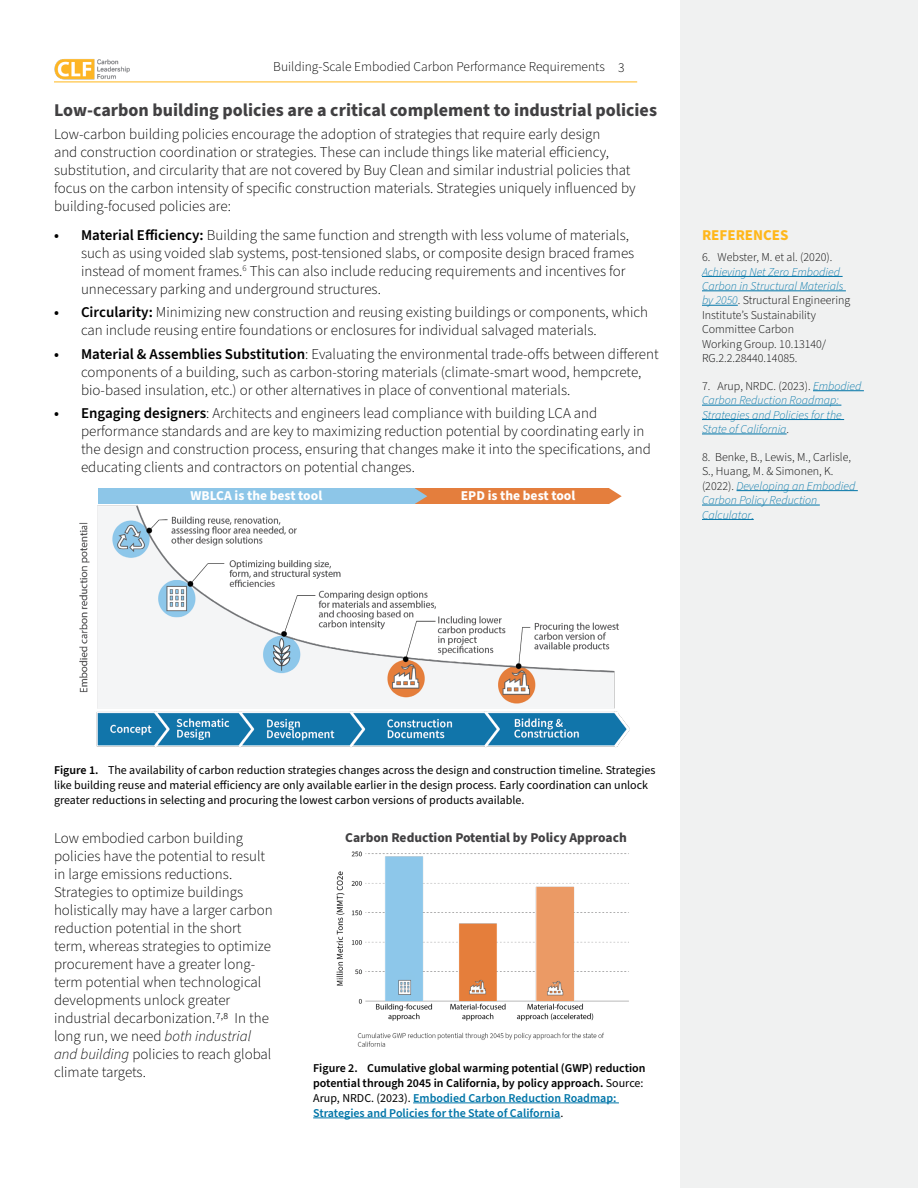
<style>
.page{position:relative;width:918px;height:1188px;background:#fff}
.page>*{position:absolute;margin:0;border:0;box-sizing:border-box;transform-origin:0 0}
.Heading_2{font:700 18px "Source Sans Pro";color:#414042}
.t1{font:300 15px/18px "Source Sans Pro";color:#000}
.Sidebar_Title{font:700 15px "Source Sans Pro";color:#ffb71b}
.t2{font:300 13.5px "Source Sans Pro";color:#000}
.t3{font:700 13.5px "Source Sans Pro";color:#414042}
.t4{font:700 13.5px "Source Sans Pro";color:#fff}
.t5{font:12px/15px "Source Sans Pro";color:#000}
.Sidebar_Definition{font:300 12px/14.4px "Source Sans Pro";color:#000}
.t6{font:600 12px/15px "Source Sans Pro";color:#000}
.Sidebar_Definition-2{font:italic 300 12px/14.4px "Source Sans Pro";color:#0075a8}
.s1{font-weight:600}
.s2{font-style:italic;color:#0075a8}
.s3{font-style:normal;color:#000}
.s4{color:#0075a8}
.s5{font-style:italic}
.s6{font-weight:400}
</style>
<div class="page">
<img style="left:54px;top:59px;width:76px;height:21px">
<hr style="left:54px;top:82px;width:583px;height:1px;background:#ffb71b">
<div style="left:680px;top:0;width:238px;height:1188px;background:#f0f1f1"></div>
<div style="left:403px;top:488px;width:206px;height:16px;background:#e47e3d"></div>
<svg style="left:609px;top:488px;width:8px;height:5px"></svg>
<hr style="left:413px;top:1103px;width:206px;height:1px;background:#0075a8">
<hr style="left:313px;top:1118px;width:247px;height:1px;background:#0075a8">
<div style="left:98px;top:488px;width:317px;height:16px;background:#8dc6e8"></div>
<svg style="left:415px;top:488px;width:7px;height:5px"></svg>
<hr style="left:702px;top:276px;width:141px;height:1px;background:#0075a8">
<hr style="left:702px;top:291px;width:144px;height:1px;background:#0075a8">
<hr style="left:702px;top:305px;width:36px;height:1px;background:#0075a8">
<hr style="left:813px;top:390px;width:51px;height:1px;background:#0075a8">
<hr style="left:702px;top:405px;width:139px;height:1px;background:#0075a8">
<hr style="left:702px;top:419px;width:142px;height:1px;background:#0075a8">
<hr style="left:702px;top:434px;width:85px;height:1px;background:#0075a8">
<hr style="left:737px;top:490px;width:121px;height:1px;background:#0075a8">
<hr style="left:702px;top:505px;width:118px;height:1px;background:#0075a8">
<hr style="left:702px;top:519px;width:52px;height:1px;background:#0075a8">
<img style="left:336px;top:851px;width:293px;height:196px">
<img style="left:79px;top:493px;width:551px;height:255px">
<p class="t2" style="left:273px;top:58px;width:353px">Building-Scale Embodied Carbon Performance Requirements 3</p>
<p class="Heading_2" style="left:54px;top:97px;width:605px">Low-carbon building policies are a critical complement to industrial policies</p>
<p class="t1" style="left:54px;top:126px;width:583px">Low-carbon building policies encourage the adoption of strategies that require early design<br>and construction coordination or strategies. These can include things like material efficiency, substitution, and circularity that are not covered by Buy Clean and similar industrial policies that focus on the carbon intensity of specific construction materials. Strategies uniquely influenced by building-focused policies are:</p>
<p class="t1" style="left:81px;top:226px;width:555px;text-indent:-27px"><span class="s1">• Material Efficiency:</span> Building the same function and strength with less volume of materials, such as using voided slab systems, post-tensioned slabs, or composite design braced frames instead of moment frames.<sup>6</sup> This can also include reducing requirements and incentives for unnecessary parking and underground structures.</p>
<p class="t1" style="left:81px;top:304px;width:569px;text-indent:-27px"><span class="s1">• Circularity:</span> Minimizing new construction and reusing existing buildings or components, which can include reusing entire foundations or enclosures for individual salvaged materials.</p>
<p class="t1" style="left:81px;top:345px;width:579px;text-indent:-27px"><span class="s1">• Material &amp; Assemblies Substitution</span>: Evaluating the environmental trade-offs between different components of a building, such as carbon-storing materials (climate-smart wood, hempcrete, bio-based insulation, etc.) or other alternatives in place of conventional materials.</p>
<p class="t1" style="left:81px;top:405px;width:571px;text-indent:-27px"><span class="s1">• Engaging designers</span>: Architects and engineers lead compliance with building LCA and performance standards and are key to maximizing reduction potential by coordinating early in the design and construction process, ensuring that changes make it into the specifications, and educating clients and contractors on potential changes.</p>
<p class="t4" style="left:191px;top:487px;width:133px">WBLCA is the best tool</p>
<p class="t4" style="left:461px;top:487px;width:116px">EPD is the best tool</p>
<p class="Sidebar_Title" style="left:702px;top:225px;width:88px">REFERENCES</p>
<p class="Sidebar_Definition" style="left:702px;top:250px;width:150px">6. Webster, M. et al. (2020).<br><span class="s2">Achieving Net Zero Embodied<br>Carbon in Structural Materials by 2050</span>. Structural Engineering<br>Institute’s Sustainability<br>Committee Carbon<br>Working Group. 10.13140/<br>RG.2.2.28440.14085.</p>
<p class="Sidebar_Definition-2" style="left:702px;top:379px;width:161px"><span class="s3">7. Arup, NRDC. (2023).</span> Embodied<br>Carbon Reduction Roadmap:<br>Strategies and Policies for the<br>State of California<span class="s3">.</span></p>
<p class="Sidebar_Definition" style="left:702px;top:450px;width:155px">8. Benke, B., Lewis, M., Carlisle,<br>S., Huang, M. &amp; Simonen, K. (2022). <span class="s2">Developing an Embodied<br>Carbon Policy Reduction<br>Calculator</span><span class="s4">.</span></p>
<p class="t5" style="left:54px;top:763px;width:603px"><span class="s1">Figure 1.</span> The availability of carbon reduction strategies changes across the design and construction timeline. Strategies like building reuse and material efficiency are only available earlier in the design process. Early coordination can unlock greater reductions in selecting and procuring the lowest carbon versions of products available.</p>
<p class="t1" style="left:54px;top:830px;width:220px">Low embodied carbon building policies have the potential to result in large emissions reductions.<br>Strategies to optimize buildings holistically may have a larger carbon reduction potential in the short term, whereas strategies to optimize procurement have a greater long&shy;term potential when technological developments unlock greater industrial decarbonization.7,8 In the long run, we need <span class="s5">both industrial and building</span> policies to reach global climate targets.</p>
<p class="t3" style="left:345px;top:828px;width:283px">Carbon Reduction Potential by Policy Approach</p>
<p class="t6" style="left:313px;top:1061px;width:334px">Figure 2. Cumulative global warming potential (GWP) reduction potential through 2045 in California, by policy approach. <span class="s6">Source:<br>Arup, NRDC. (2023).</span> <span class="s4">Embodied Carbon Reduction Roadmap:<br>Strategies and Policies for the State of California</span><span class="s6">.</span></p>
</div>
